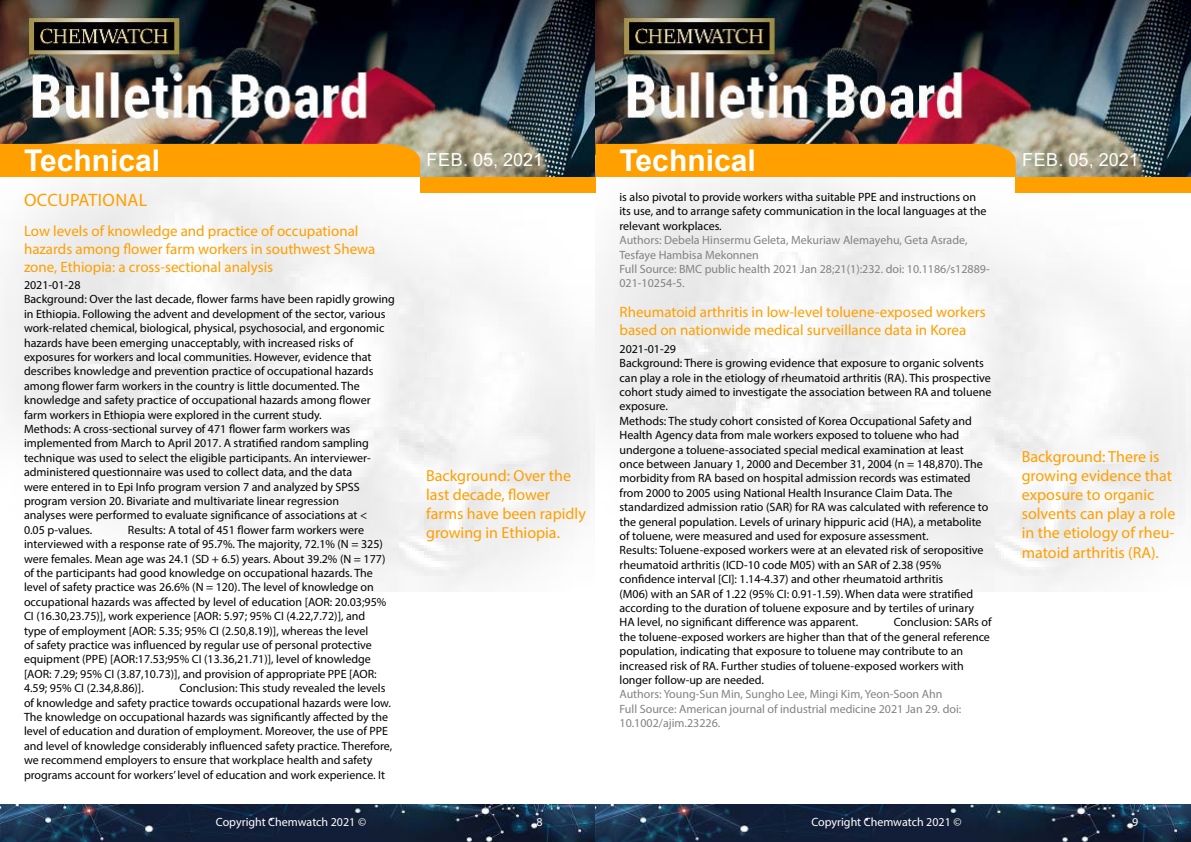
<style>
.page{position:relative;width:1191px;height:842px;background:#fff}
.page>*{position:absolute;margin:0;border:0;box-sizing:border-box;transform-origin:0 0}
.t1{font:700 30px "Arial";color:#fff}
.t2{font:18px "Arial";color:#fff}
.t3{font:18px "Myriad Pro";letter-spacing:.02em;color:#ff9f00}
.t4{font:16px/19.2px "Myriad Pro";color:#ff9f00}
.t5{font:15px/18px "Myriad Pro";color:#ff9f00}
.t6{font:12px/14.4px "Myriad Pro";color:#000}
.t7{font:12px/14.4px "Myriad Pro";color:#808285}
.t8{font:12px "Myriad Pro";color:#fff}
</style>
<div class="page">
<img style="left:0;top:0;width:1191px;height:592px">
<div style="left:420px;top:177px;width:175px;height:15px;background:#ff9f00"></div>
<div style="left:1015px;top:177px;width:176px;height:15px;background:#ff9f00"></div>
<div style="left:0;top:144px;width:420px;height:33px;background:#ff9f00"></div>
<div style="left:595px;top:144px;width:420px;height:33px;background:#ff9f00"></div>
<img style="left:0;top:804px;width:1191px;height:38px">
<h1 class="t1" style="left:24px;top:139px;width:138px">Technical</h1>
<h1 class="t1" style="left:619px;top:139px;width:138px">Technical</h1>
<h2 class="t3" style="left:24px;top:188px;width:125px">OCCUPATIONAL</h2>
<p class="t5" style="left:24px;top:221px;width:353px">Low levels of knowledge and practice of occupational hazards among flower farm workers in southwest Shewa zone, Ethiopia: a cross-sectional analysis</p>
<p class="t6" style="left:24px;top:277px;width:372px">2021-01-28<br>Background: Over the last decade, flower farms have been rapidly growing in Ethiopia. Following the advent and development of the sector, various work-related chemical, biological, physical, psychosocial, and ergonomic hazards have been emerging unacceptably, with increased risks of exposures for workers and local communities. However, evidence that describes knowledge and prevention practice of occupational hazards among flower farm workers in the country is little documented. The knowledge and safety practice of occupational hazards among flower farm workers in Ethiopia were explored in the current study.<br>Methods: A cross-sectional survey of 471 flower farm workers was implemented from March to April 2017. A stratified random sampling technique was used to select the eligible participants. An interviewer&shy;administered questionnaire was used to collect data, and the data<br>were entered in to Epi Info program version 7 and analyzed by SPSS program version 20. Bivariate and multivariate linear regression<br>analyses were performed to evaluate significance of associations at &lt;<br>0.05 p-values.</p>
<h2 class="t2" style="left:426px;top:148px;width:118px">Feb. 05, 2021</h2>
<h2 class="t2" style="left:1022px;top:148px;width:118px">Feb. 05, 2021</h2>
<p class="t6" style="left:619px;top:190px;width:368px">is also pivotal to provide workers witha suitable PPE and instructions on its use, and to arrange safety communication in the local languages at the relevant workplaces.</p>
<p class="t7" style="left:619px;top:233px;width:372px">Authors: Debela Hinsermu Geleta, Mekuriaw Alemayehu, Geta Asrade, Tesfaye Hambisa Mekonnen<br>Full Source: BMC public health 2021 Jan 28;21(1):232. doi: 10.1186/s12889- 021-10254-5.</p>
<p class="t5" style="left:619px;top:303px;width:368px">Rheumatoid arthritis in low-level toluene-exposed workers based on nationwide medical surveillance data in Korea</p>
<p class="t6" style="left:619px;top:341px;width:373px">2021-01-29<br>Background: There is growing evidence that exposure to organic solvents can play a role in the etiology of rheumatoid arthritis (RA). This prospective cohort study aimed to investigate the association between RA and toluene exposure.<br>Methods: The study cohort consisted of Korea Occupational Safety and Health Agency data from male workers exposed to toluene who had undergone a toluene-associated special medical examination at least<br>once between January 1, 2000 and December 31, 2004 (n = 148,870). The morbidity from RA based on hospital admission records was estimated from 2000 to 2005 using National Health Insurance Claim Data. The standardized admission ratio (SAR) for RA was calculated with reference to the general population. Levels of urinary hippuric acid (HA), a metabolite of toluene, were measured and used for exposure assessment.<br>Results: Toluene-exposed workers were at an elevated risk of seropositive rheumatoid arthritis (ICD-10 code M05) with an SAR of 2.38 (95% confidence interval [CI]: 1.14-4.37) and other rheumatoid arthritis<br>(M06) with an SAR of 1.22 (95% CI: 0.91-1.59). When data were stratified according to the duration of toluene exposure and by tertiles of urinary HA level, no significant difference was apparent.</p>
<h3 class="t4" style="left:1021px;top:446px;width:155px">Background: There is growing evidence that exposure to organic solvents can play a role in the etiology of rheu&shy;matoid arthritis (RA).</h3>
<h3 class="t4" style="left:426px;top:465px;width:161px">Background: Over the last decade, flower farms have been rapidly growing in Ethiopia.</h3>
<p class="t6" style="left:24px;top:522px;width:364px;text-indent:104px">Results: A total of 451 flower farm workers were interviewed with a response rate of 95.7%. The majority, 72.1% (N = 325) were females. Mean age was 24.1 (SD + 6.5) years. About 39.2% (N = 177) of the participants had good knowledge on occupational hazards. The level of safety practice was 26.6% (N = 120). The level of knowledge on occupational hazards was affected by level of education [AOR: 20.03;95% CI (16.30,23.75)], work experience [AOR: 5.97; 95% CI (4.22,7.72)], and type of employment [AOR: 5.35; 95% CI (2.50,8.19)], whereas the level<br>of safety practice was influenced by regular use of personal protective equipment (PPE) [AOR:17.53;95% CI (13.36,21.71)], level of knowledge [AOR: 7.29; 95% CI (3.87,10.73)], and provision of appropriate PPE [AOR:<br>4.59; 95% CI (2.34,8.86)].</p>
<p class="t6" style="left:619px;top:615px;width:374px;text-indent:274px">Conclusion: SARs of the toluene-exposed workers are higher than that of the general reference population, indicating that exposure to toluene may contribute to an increased risk of RA. Further studies of toluene-exposed workers with longer follow-up are needed.</p>
<p class="t7" style="left:619px;top:687px;width:343px">Authors: Young-Sun Min, Sungho Lee, Mingi Kim, Yeon-Soon Ahn<br>Full Source: American journal of industrial medicine 2021 Jan 29. doi:<br>10.1002/ajim.23226.</p>
<p class="t6" style="left:24px;top:681px;width:370px;text-indent:155px">Conclusion: This study revealed the levels of knowledge and safety practice towards occupational hazards were low.<br>The knowledge on occupational hazards was significantly affected by the level of education and duration of employment. Moreover, the use of PPE and level of knowledge considerably influenced safety practice. Therefore, we recommend employers to ensure that workplace health and safety programs account for workers’ level of education and work experience. It</p>
<p class="t8" style="left:216px;top:815px;width:152px">Copyright Chemwatch 2021 ©</p>
<p class="t8" style="left:536px;top:815px;width:8px">8</p>
<p class="t8" style="left:811px;top:815px;width:152px">Copyright Chemwatch 2021 ©</p>
<p class="t8" style="left:1132px;top:815px;width:8px">9</p>
</div>
